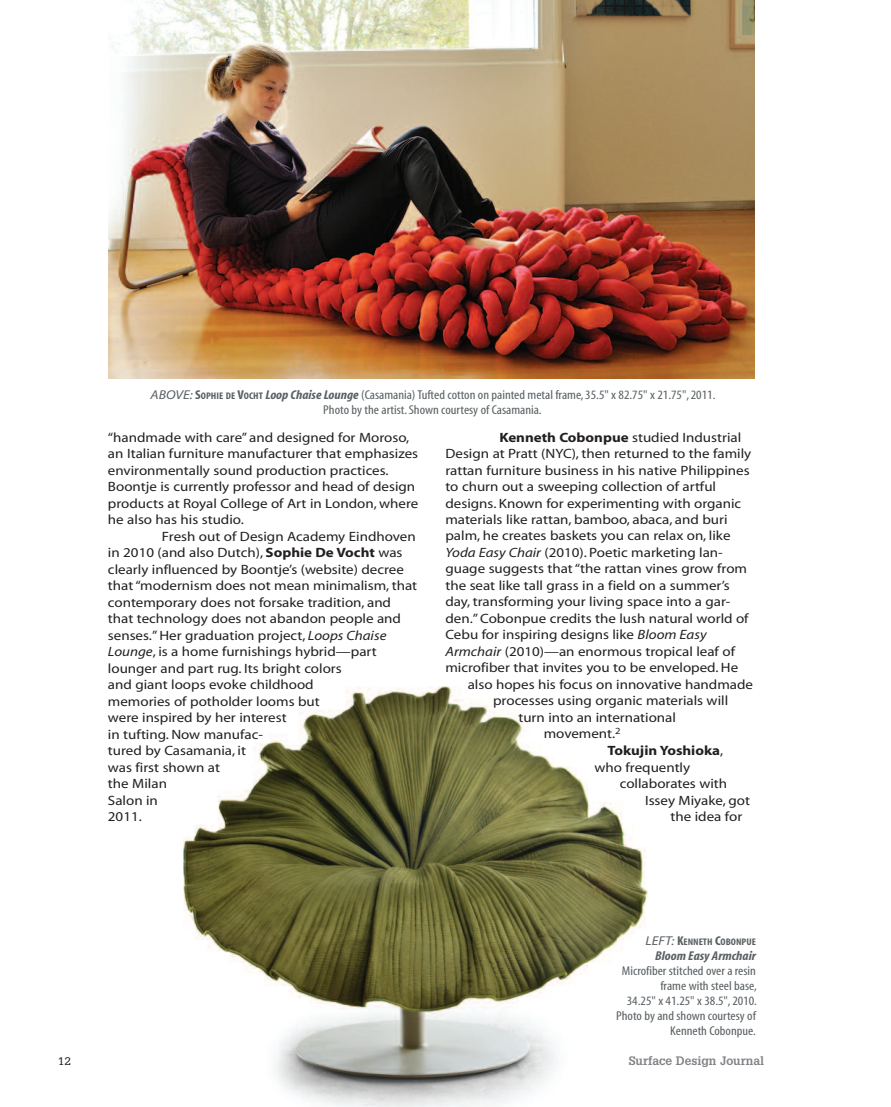
<style>
.page{position:relative;width:891px;height:1107px;background:#fff}
.page>*{position:absolute;margin:0;border:0;box-sizing:border-box;transform-origin:0 0}
.t1{font:13.5px/16.5px "Myriad";color:#231f20;scale:1.11 1}
.t2{font:700 13.5px "Myriad";color:#231f20;scale:1.11 1}
.t3{font:condensed 12.9px/15px "Myriad";color:#5a6063;text-align:center;scale:1.11 1}
.t4{font:italic 700 condensed 12.9px "Myriad";color:#5a6063;scale:1.11 1}
.t5{font:700 12px "Glypha";color:#818386}
.t6{font:10.8px "Glypha";color:#231f20;scale:1.11 1}
.t7{font:700 condensed 9.6px "Myriad";color:#5a6063;scale:1.11 1}
.s1{font-style:italic;font-stretch:normal}
.s2{font-weight:700}
.s3{font-weight:700;font-size:9.6px}
.s4{font-weight:700;font-style:italic}
.s5{font-style:italic}
.s6{font-weight:400}
.s7{font-weight:400;font-style:italic;font-stretch:normal;font-size:12.9px}
.s8{font-size:12.9px}
</style>
<div class="page">
<img style="left:184px;top:686px;width:463px;height:421px">
<img style="left:108px;top:0;width:646px;height:378px">
<p class="t3" style="left:151px;top:388px;width:510px"><span class="s1">ABOVE:</span> <span class="s2">S</span><span class="s3">OPHIE DE</span> <span class="s2">V</span><span class="s3">OCHT</span> <span class="s4">Loop Chaise Lounge</span> (Casamania) Tufted cotton on painted metal frame, 35.5" x 82.75" x 21.75", 2011.<br>Photo by the artist. Shown courtesy of Casamania.</p>
<p class="t1" style="left:108px;top:430px;width:281px">“handmade with care” and designed for Moroso, an Italian furniture manufacturer that emphasizes environmentally sound production practices.<br>Boontje is currently professor and head of design products at Royal College of Art in London, where he also has his studio.</p>
<p class="t1" style="left:108px;top:529px;width:280px;text-indent:54px">Fresh out of Design Academy Eindhoven in 2010 (and also Dutch), <span class="s2">Sophie De Vocht</span> was clearly influenced by Boontje’s (website) decree that “modernism does not mean minimalism, that contemporary does not forsake tradition, and that technology does not abandon people and senses.” Her graduation project, <span class="s5">Loops Chaise<br>Lounge</span>, is a home furnishings hybrid—part lounger and part rug. Its bright colors<br>and giant loops evoke childhood<br>memories of potholder looms but<br>were inspired by her interest<br>in tufting. Now manufac-<br>tured by Casamania, it<br>was first shown at<br>the Milan<br>Salon in<br>2011.</p>
<p class="t1" style="left:499px;top:430px;width:219px"><span class="s2">Kenneth Cobonpue</span> studied Industrial</p>
<p class="t1" style="left:445px;top:446px;width:277px">Design at Pratt (NYC), then returned to the family</p>
<p class="t1" style="left:445px;top:463px;width:276px">rattan furniture business in his native Philippines</p>
<p class="t1" style="left:445px;top:479px;width:245px">to churn out a sweeping collection of artful</p>
<p class="t1" style="left:445px;top:496px;width:268px">designs. Known for experimenting with organic</p>
<p class="t1" style="left:445px;top:512px;width:256px">materials like rattan, bamboo, abaca, and buri</p>
<p class="t1" style="left:445px;top:529px;width:258px">palm, he creates baskets you can relax on, like</p>
<p class="t1" style="left:445px;top:545px;width:251px"><span class="s5">Yoda Easy Chair</span> (2010). Poetic marketing lan-</p>
<p class="t1" style="left:445px;top:562px;width:273px">guage suggests that “the rattan vines grow from</p>
<p class="t1" style="left:445px;top:578px;width:258px">the seat like tall grass in a field on a summer’s</p>
<p class="t1" style="left:445px;top:595px;width:258px">day, transforming your living space into a gar-</p>
<p class="t1" style="left:445px;top:611px;width:275px">den.” Cobonpue credits the lush natural world of</p>
<p class="t1" style="left:445px;top:628px;width:237px">Cebu for inspiring designs like <span class="s5">Bloom Easy</span></p>
<p class="t1" style="left:445px;top:644px;width:262px"><span class="s5">Armchair</span> (2010)—an enormous tropical leaf of</p>
<p class="t1" style="left:445px;top:661px;width:265px">microfiber that invites you to be enveloped. He</p>
<p class="t1" style="left:468px;top:677px;width:258px">also hopes his focus on innovative handmade</p>
<p class="t1" style="left:493px;top:694px;width:213px">processes using organic materials will</p>
<p class="t1" style="left:518px;top:710px;width:143px">turn into an international</p>
<p class="t1" style="left:544px;top:727px;width:71px">movement.<sup>2</sup></p>
<p class="t2" style="left:607px;top:745px;width:106px">Tokujin Yoshioka<span class="s6">,</span></p>
<p class="t1" style="left:594px;top:760px;width:88px">who frequently</p>
<p class="t1" style="left:620px;top:776px;width:98px">collaborates with</p>
<p class="t1" style="left:645px;top:793px;width:96px">Issey Miyake, got</p>
<p class="t1" style="left:670px;top:809px;width:66px">the idea for</p>
<p class="t7" style="left:645px;top:938px;width:101px"><span class="s7">LEFT:</span> <span class="s8">K</span>ENNETH <span class="s8">C</span>OBONPUE</p>
<p class="t4" style="left:655px;top:951px;width:92px">Bloom Easy Armchair</p>
<p class="t3" style="left:616px;top:964px;width:128px;text-align:right">Microfiber stitched over a resin frame with steel base,<br>34.25" x 41.25" x 38.5", 2010.<br>Photo by and shown courtesy of<br>Kenneth Cobonpue.</p>
<p class="t6" style="left:58px;top:1055px;width:14px">12</p>
<p class="t5" style="left:629px;top:1054px;width:137px">Surface Design Journal</p>
</div>
